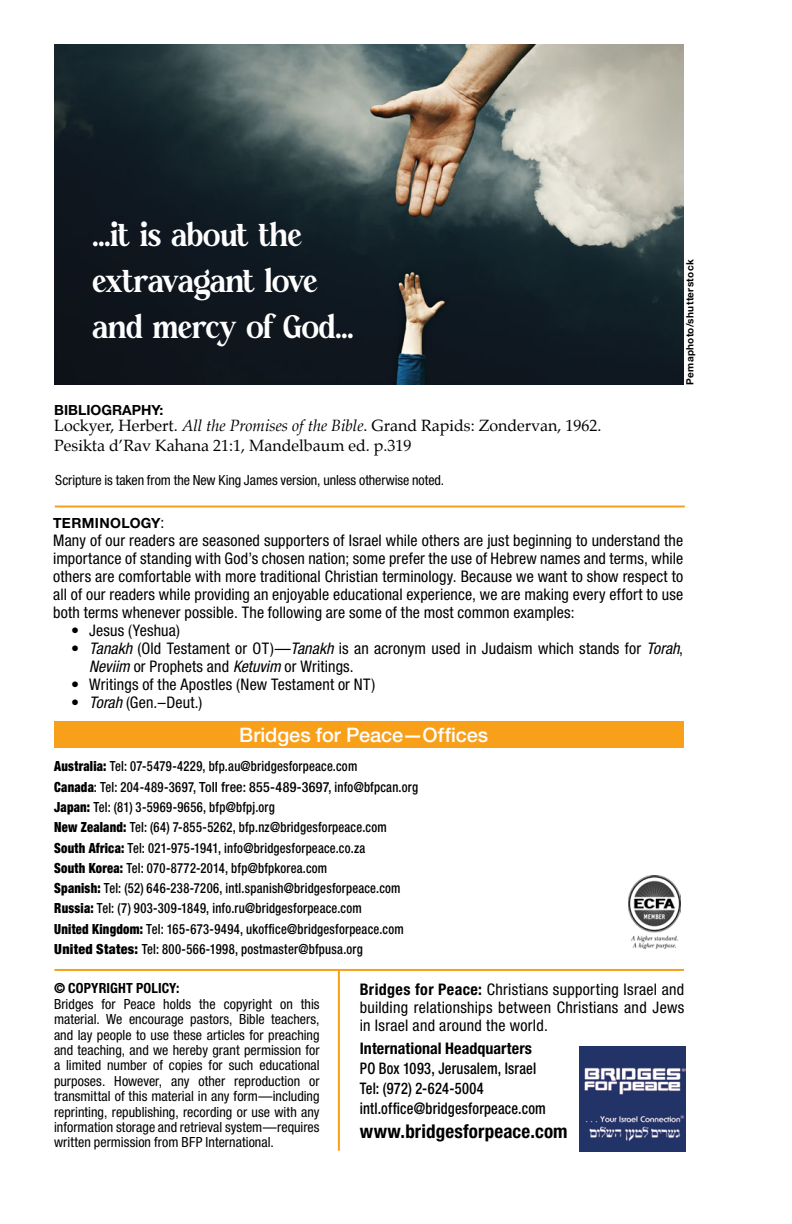
<style>
.page{position:relative;width:792px;height:1224px;background:#fff}
.page>*{position:absolute;margin:0;border:0;box-sizing:border-box;transform-origin:0 0}
.t1{font:31.8px/46px "Cabolafe";letter-spacing:-.01em;color:#fff;scale:.94 1}
.t2{font:500 20px "Helvetica Neue LT Std";color:#fff}
.t3{font:700 condensed 19px "Helvetica Neue LT Std";letter-spacing:.01em;color:#000}
.t4{font:condensed 16px/18px "Helvetica Neue LT Std";letter-spacing:.01em;color:#000;text-align:justify}
.t5{font:16px "Palatino CE";color:#000}
.t6{font:500 condensed 16px "Helvetica Neue LT Std";letter-spacing:.015em;color:#000;scale:.9 1}
.t7{font:700 condensed 16px "Helvetica Neue LT Std";letter-spacing:.005em;color:#000}
.t8{font:500 condensed 14px "Helvetica Neue LT Std";letter-spacing:.02em;color:#000;scale:.9 1}
.t9{font:condensed 14px/15.4px "Helvetica Neue LT Std";color:#000;text-align:justify}
.t10{font:700 condensed 14px "Helvetica Neue LT Std";letter-spacing:.01em;color:#000}
.t11{font:700 14px "Helvetica Neue LT Std";color:#000}
.t12{font:700 14px "Helvetica Neue LT Std";letter-spacing:.025em;color:#000}
.t13{font:700 10px "Helvetica Neue LT Std";letter-spacing:.03em;color:#000}
.s1{font-style:italic}
.s2{font-weight:400;font-stretch:condensed;font-size:16px}
.s3{font-weight:900}
.s4{font-weight:700}
</style>
<div class="page">
<hr style="left:54px;top:969px;width:630px;height:2px;background:#f9a01b">
<hr style="left:338px;top:971px;width:2px;height:180px;background:#f9a01b">
<img style="left:579px;top:1046px;width:106px;height:105px">
<div style="left:54px;top:722px;width:630px;height:26px;background:#f9a01b"></div>
<hr style="left:55px;top:506px;width:630px;height:2px;background:#f9a01b">
<img style="left:628px;top:875px;width:53px;height:73px">
<img style="left:55px;top:45px;width:628px;height:340px">
<p class="t1" style="left:92px;top:213px;width:224px">...it is about the</p>
<p class="t1" style="left:92px;top:259px;width:279px">extravagant love and mercy of God...</p>
<p class="t11" style="left:54px;top:401px;width:111px">BIBLIOGRAPHY:</p>
<p class="t5" style="left:54px;top:415px;width:549px">Lockyer, Herbert. <span class="s1">All the Promises of the Bible</span>. Grand Rapids: Zondervan, 1962.</p>
<p class="t5" style="left:54px;top:435px;width:359px">Pesikta d’Rav Kahana 21:1, Mandelbaum ed. p.319</p>
<p class="t9" style="left:55px;top:472px;width:390px">Scripture is taken from the New King James version, unless otherwise noted.</p>
<p class="t13" style="left:684px;top:385px;width:127px;rotate:-90deg">Pemaphoto/shutterstock</p>
<p class="t12" style="left:53px;top:514px;width:113px">TERMINOLOGY<span class="s2">:</span></p>
<p class="t4" style="left:53px;top:531px;width:632px">Many of our readers are seasoned supporters of Israel while others are just beginning to understand the importance of standing with God’s chosen nation; some prefer the use of Hebrew names and terms, while others are comfortable with more traditional Christian terminology. Because we want to show respect to all of our readers while providing an enjoyable educational experience, we are making every effort to use both terms whenever possible. The following are some of the most common examples:</p>
<p class="t4" style="left:71px;top:621px;width:110px">• Jesus (Yeshua)</p>
<p class="t4" style="left:89px;top:639px;width:596px;text-indent:-18px">• <span class="s1">Tanakh</span> (Old Testament or OT)—<span class="s1">Tanakh</span> is an acronym used in Judaism which stands for <span class="s1">Torah</span>,<br><span class="s1">Neviim</span> or Prophets and <span class="s1">Ketuvim</span> or Writings.</p>
<p class="t4" style="left:71px;top:675px;width:306px">• Writings of the Apostles (New Testament or NT)</p>
<p class="t4" style="left:71px;top:693px;width:133px">• <span class="s1">Torah</span> (Gen.–Deut.)</p>
<p class="t2" style="left:239px;top:723px;width:251px">Bridges for Peace—Offices</p>
<p class="t8" style="left:54px;top:758px;width:338px"><span class="s3">Australia:</span> Tel: 07-5479-4229, bfp.au@bridgesforpeace.com</p>
<p class="t8" style="left:54px;top:778px;width:406px"><span class="s3">Canada</span>: Tel: 204-489-3697, Toll free: 855-489-3697, info@bfpcan.org</p>
<p class="t8" style="left:54px;top:799px;width:247px"><span class="s3">Japan:</span> Tel: (81) 3-5969-9656, bfp@bfpj.org</p>
<p class="t8" style="left:54px;top:819px;width:371px"><span class="s3">New Zealand:</span> Tel: (64) 7-855-5262, bfp.nz@bridgesforpeace.com</p>
<p class="t8" style="left:54px;top:839px;width:347px"><span class="s3">South Africa:</span> Tel: 021-975-1941, info@bridgesforpeace.co.za</p>
<p class="t8" style="left:54px;top:860px;width:305px"><span class="s3">South Korea:</span> Tel: 070-8772-2014, bfp@bfpkorea.com</p>
<p class="t8" style="left:54px;top:880px;width:386px"><span class="s3">Spanish:</span> Tel: (52) 646-238-7206, intl.spanish@bridgesforpeace.com</p>
<p class="t8" style="left:54px;top:900px;width:343px"><span class="s3">Russia:</span> Tel: (7) 903-309-1849, info.ru@bridgesforpeace.com</p>
<p class="t8" style="left:54px;top:920px;width:390px"><span class="s3">United Kingdom:</span> Tel: 165-673-9494, ukoffice@bridgesforpeace.com</p>
<p class="t8" style="left:54px;top:941px;width:344px"><span class="s3">United States:</span> Tel: 800-566-1998, postmaster@bfpusa.org</p>
<p class="t10" style="left:54px;top:980px;width:127px">© COPYRIGHT POLICY:</p>
<p class="t9" style="left:54px;top:996px;width:267px">Bridges for Peace holds the copyright on this material. We encourage pastors, Bible teachers, and lay people to use these articles for preaching and teaching, and we hereby grant permission for a limited number of copies for such educational purposes. However, any other reproduction or transmittal of this material in any form—including reprinting, republishing, recording or use with any information storage and retrieval system—requires written permission from BFP International.</p>
<p class="t4" style="left:360px;top:980px;width:326px"><span class="s4">Bridges for Peace:</span> Christians supporting Israel and building relationships between Christians and Jews in Israel and around the world.</p>
<p class="t7" style="left:360px;top:1039px;width:174px">International Headquarters</p>
<p class="t6" style="left:360px;top:1059px;width:198px">PO Box 1093, Jerusalem, Israel</p>
<p class="t6" style="left:360px;top:1079px;width:139px">Tel: (972) 2-624-5004</p>
<p class="t6" style="left:360px;top:1099px;width:208px">intl.office@bridgesforpeace.com</p>
<p class="t3" style="left:360px;top:1120px;width:209px">www.bridgesforpeace.com</p>
</div>
